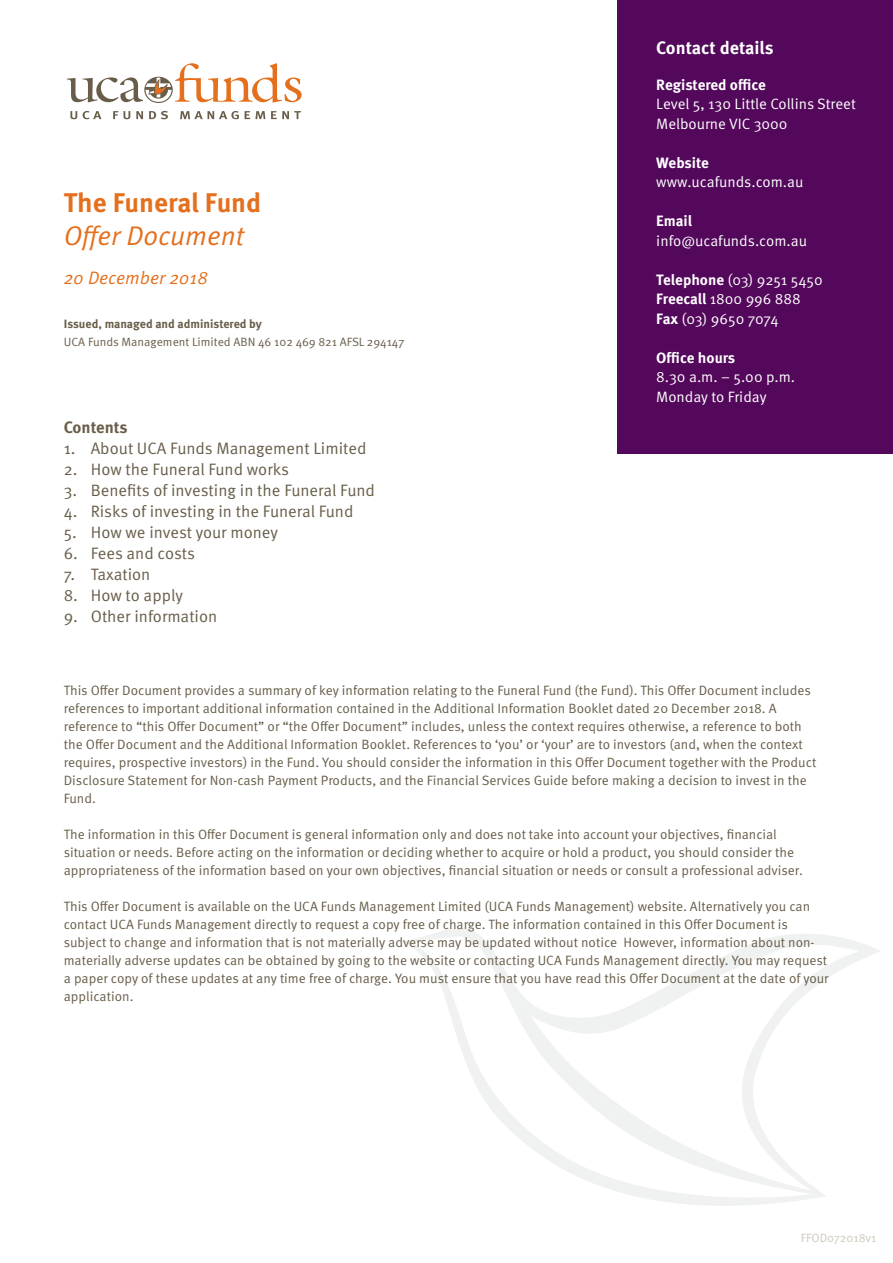
<style>
.page{position:relative;width:893px;height:1263px;background:#fff}
.page>*{position:absolute;margin:0;border:0;box-sizing:border-box;transform-origin:0 0}
.t1{font:700 27px "Meta OT";letter-spacing:-.01em;color:#e4701e}
.t2{font:27px "Meta OT Norm Ita";color:#e4701e}
.t3{font:700 18px "Meta OT";color:#fff}
.issue_date{font:18px "Meta OT Norm Ita";color:#e4701e}
.t4{font:16.5px "Meta OT Norm";color:#685d49}
.Contents_title{font:700 16.5px "Meta OT";color:#685d49}
.t5{font:15px/19.5px "Meta OT Norm";color:#fff}
.t6{font:700 15px "Meta OT";letter-spacing:-.005em;color:#fff}
.Body_text{font:13.5px/18px "Meta OT Norm";color:#685d49}
.t7{font:12px "Meta OT Norm";color:#685d49}
.t8{font:700 12px "Meta OT";color:#685d49}
.Contents_title-2{font:12px "Meta OT Norm";color:#cec9bd}
.s1{font-family:"Meta OT";font-weight:700}
</style>
<div class="page">
<svg style="left:70px;top:111px;width:7px;height:8px"></svg>
<svg style="left:83px;top:111px;width:18px;height:8px"></svg>
<svg style="left:113px;top:111px;width:17px;height:8px"></svg>
<svg style="left:136px;top:111px;width:7px;height:8px"></svg>
<svg style="left:149px;top:111px;width:19px;height:8px"></svg>
<svg style="left:180px;top:111px;width:59px;height:8px"></svg>
<svg style="left:245px;top:111px;width:20px;height:8px"></svg>
<svg style="left:271px;top:111px;width:30px;height:8px"></svg>
<svg style="left:67px;top:63px;width:235px;height:40px"></svg>
<div style="left:617px;top:0;width:276px;height:453px;background:#53085b"></div>
<svg style="left:403px;top:928px;width:477px;height:278px"></svg>
<p class="t1" style="left:64px;top:186px;width:199px">The Funeral Fund</p>
<p class="t2" style="left:64px;top:219px;width:182px">Offer Document</p>
<p class="issue_date" style="left:64px;top:267px;width:146px">20 December 2018</p>
<p class="t8" style="left:64px;top:316px;width:200px">Issued, managed and administered by</p>
<p class="t7" style="left:64px;top:335px;width:342px">UCA Funds Management Limited ABN 46 102 469 821 AFSL 294147</p>
<p class="Contents_title" style="left:64px;top:417px;width:65px">Contents</p>
<p class="t4" style="left:64px;top:438px;width:304px">1. About UCA Funds Management Limited</p>
<p class="t4" style="left:64px;top:459px;width:227px">2. How the Funeral Fund works</p>
<p class="t4" style="left:64px;top:480px;width:313px">3. Benefits of investing in the Funeral Fund</p>
<p class="t4" style="left:64px;top:501px;width:291px">4. Risks of investing in the Funeral Fund</p>
<p class="t4" style="left:64px;top:522px;width:216px">5. How we invest your money</p>
<p class="t4" style="left:64px;top:543px;width:133px">6. Fees and costs</p>
<p class="t4" style="left:64px;top:564px;width:88px">7. Taxation</p>
<p class="t4" style="left:64px;top:585px;width:121px">8. How to apply</p>
<p class="t4" style="left:64px;top:606px;width:155px">9. Other information</p>
<h2 class="t3" style="left:656px;top:37px;width:119px">Contact details</h2>
<p class="t6" style="left:656px;top:75px;width:111px">Registered office</p>
<p class="t5" style="left:656px;top:95px;width:201px">Level 5, 130 Little Collins Street<br>Melbourne VIC 3000</p>
<p class="t6" style="left:656px;top:153px;width:54px">Website</p>
<p class="t5" style="left:656px;top:173px;width:149px">www.ucafunds.com.au</p>
<p class="t6" style="left:656px;top:212px;width:37px">Email</p>
<p class="t5" style="left:656px;top:231px;width:152px">info@ucafunds.com.au</p>
<p class="t5" style="left:656px;top:270px;width:168px"><span class="s1">Telephone</span> (03) 9251 5450<br><span class="s1">Freecall</span> 1800 996 888<br><span class="s1">Fax</span> (03) 9650 7074</p>
<p class="t6" style="left:656px;top:348px;width:80px">Office hours</p>
<p class="t5" style="left:656px;top:368px;width:140px">8.30 a.m. – 5.00 p.m.<br>Monday to Friday</p>
<p class="Body_text" style="left:64px;top:681px;width:754px">This Offer Document provides a summary of key information relating to the Funeral Fund (the Fund). This Offer Document includes references to important additional information contained in the Additional Information Booklet dated 20 December 2018. A reference to “this Offer Document” or “the Offer Document” includes, unless the context requires otherwise, a reference to both the Offer Document and the Additional Information Booklet. References to ‘you’ or ‘your’ are to investors (and, when the context requires, prospective investors) in the Fund. You should consider the information in this Offer Document together with the Product Disclosure Statement for Non-cash Payment Products, and the Financial Services Guide before making a decision to invest in the Fund.</p>
<p class="Body_text" style="left:64px;top:825px;width:741px">The information in this Offer Document is general information only and does not take into account your objectives, financial situation or needs. Before acting on the information or deciding whether to acquire or hold a product, you should consider the appropriateness of the information based on your own objectives, financial situation or needs or consult a professional adviser.</p>
<p class="Body_text" style="left:64px;top:897px;width:766px">This Offer Document is available on the UCA Funds Management Limited (UCA Funds Management) website. Alternatively you can contact UCA Funds Management directly to request a copy free of charge. The information contained in this Offer Document is subject to change and information that is not materially adverse may be updated without notice However, information about non&shy;materially adverse updates can be obtained by going to the website or contacting UCA Funds Management directly. You may request a paper copy of these updates at any time free of charge. You must ensure that you have read this Offer Document at the date of your application.</p>
<p class="Contents_title-2" style="left:801px;top:1231px;width:77px">FFOD072018v1</p>
</div>
